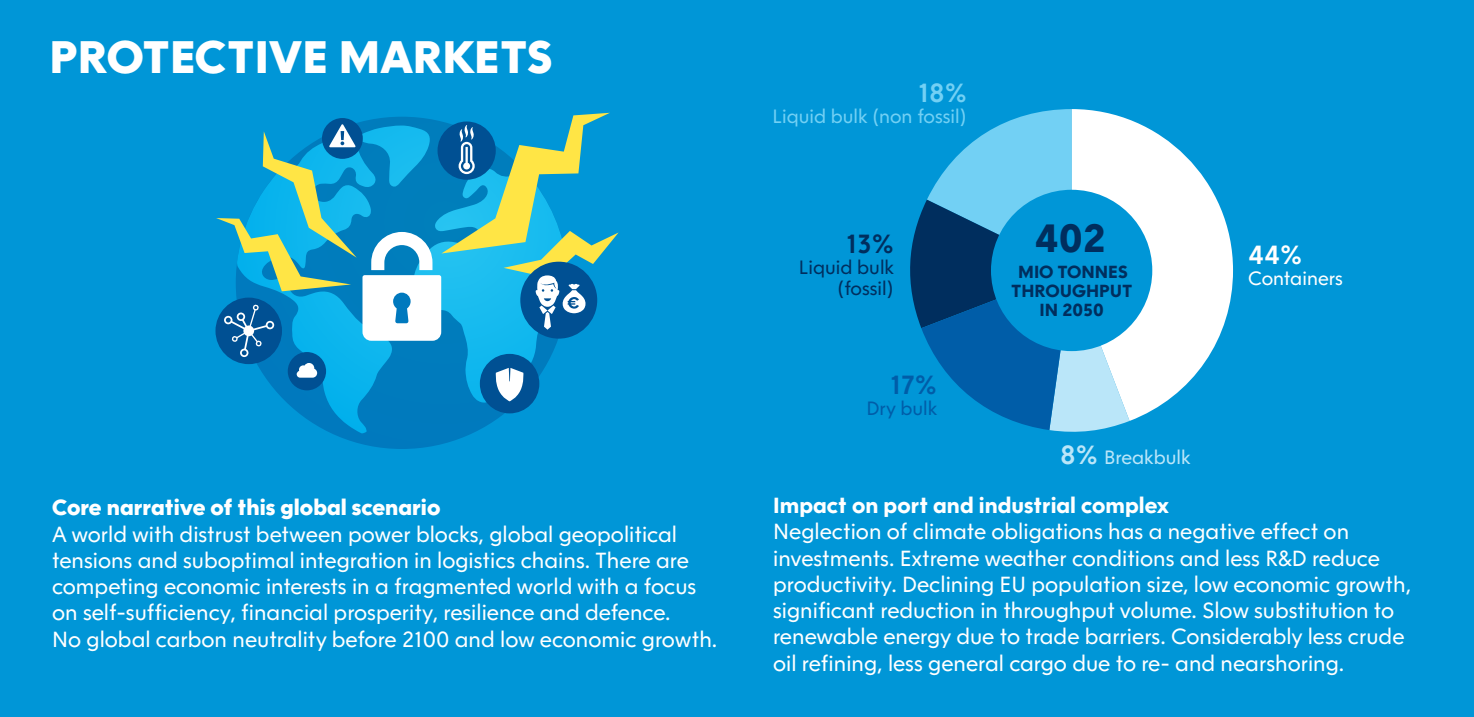
<style>
.page{position:relative;width:1474px;height:717px;background:#fff}
.page>*{position:absolute;margin:0;border:0;box-sizing:border-box;transform-origin:0 0}
.t1{font:800 45.5px "NLRTM";color:#fff}
.t2{font:700 39.38px "NLRTM";color:#002e5e}
.t3{font:600 26.25px "NLRTM";color:#72d0f4}
.t4{font:600 26.25px "NLRTM";color:#005da8}
.t5{font:600 26.25px "NLRTM";color:#002e5e}
.t6{font:600 26.25px "NLRTM";color:#fff}
.t7{font:21.88px/26.2px "NLRTM";color:#fff}
.t8{font:800 21.88px "NLRTM";color:#fff}
.t9{font:700 21.88px "NLRTM";color:#fff}
.t10{font:19.25px "NLRTM";color:#72d0f4}
.t11{font:19.25px/21px "NLRTM";color:#002e5e;text-align:right}
.t12{font:19.25px "NLRTM";color:#bae6f9}
.t13{font:19.25px "NLRTM";color:#fff}
.t14{font:19.25px "NLRTM";color:#005da8}
.t15{font:700 17.5px/19.2px "NLRTM";color:#002e5e;text-align:center}
.s1{font-weight:600;font-size:26.25px}
</style>
<div class="page">
<div style="left:0;top:0;width:1473px;height:716px;background:#0096d7"></div>
<div style="left:236px;top:117px;width:332px;height:332px;background:#007abe;border-radius:166px"></div>
<svg style="left:294px;top:404px;width:73px;height:29px"></svg>
<div style="left:480px;top:354px;width:59px;height:59px;background:#005093;border-radius:50%"></div>
<svg style="left:910px;top:109px;width:219px;height:323px"></svg>
<svg style="left:1071px;top:109px;width:161px;height:312px;fill:#fff"></svg>
<div style="left:991px;top:190px;width:161px;height:161px;background:#0096d7;border-radius:50%"></div>
<svg style="left:216px;top:113px;width:402px;height:291px"></svg>
<h1 class="t1" style="left:50px;top:28px;width:504px">PROTECTIVE MARKETS</h1>
<p class="t8" style="left:52px;top:494px;width:390px">Core narrative of this global scenario</p>
<p class="t7" style="left:52px;top:520px;width:666px">A world with distrust between power blocks, global geopolitical tensions and suboptimal integration in logistics chains. There are competing economic interests in a fragmented world with a focus on self-sufficiency, financial prosperity, resilience and defence.<br>No global carbon neutrality before 2100 and low economic growth.</p>
<p class="t3" style="left:918px;top:77px;width:50px">18%</p>
<p class="t10" style="left:772px;top:105px;width:196px">Liquid bulk (non fossil)</p>
<p class="t5" style="left:846px;top:228px;width:49px">13%</p>
<p class="t11" style="left:799px;top:257px;width:97px">Liquid bulk (fossil)</p>
<p class="t4" style="left:890px;top:368px;width:48px">17%</p>
<p class="t14" style="left:866px;top:396px;width:72px">Dry bulk</p>
<h2 class="t2" style="left:1034px;top:214px;width:73px">402</h2>
<p class="t15" style="left:1011px;top:262px;width:123px">MIO TONNES<br>THROUGHPUT<br>IN 2050</p>
<p class="t12" style="left:1060px;top:446px;width:132px"><span class="s1">8%</span> Breakbulk</p>
<p class="t6" style="left:1248px;top:238px;width:56px">44%</p>
<p class="t13" style="left:1248px;top:266px;width:96px">Containers</p>
<p class="t9" style="left:773px;top:492px;width:397px">Impact on port and industrial complex</p>
<p class="t7" style="left:773px;top:518px;width:639px">Neglection of climate obligations has a negative effect on investments. Extreme weather conditions and less R&amp;D reduce productivity. Declining EU population size, low economic growth, significant reduction in throughput volume. Slow substitution to renewable energy due to trade barriers. Considerably less crude oil refining, less general cargo due to re- and nearshoring.</p>
</div>
